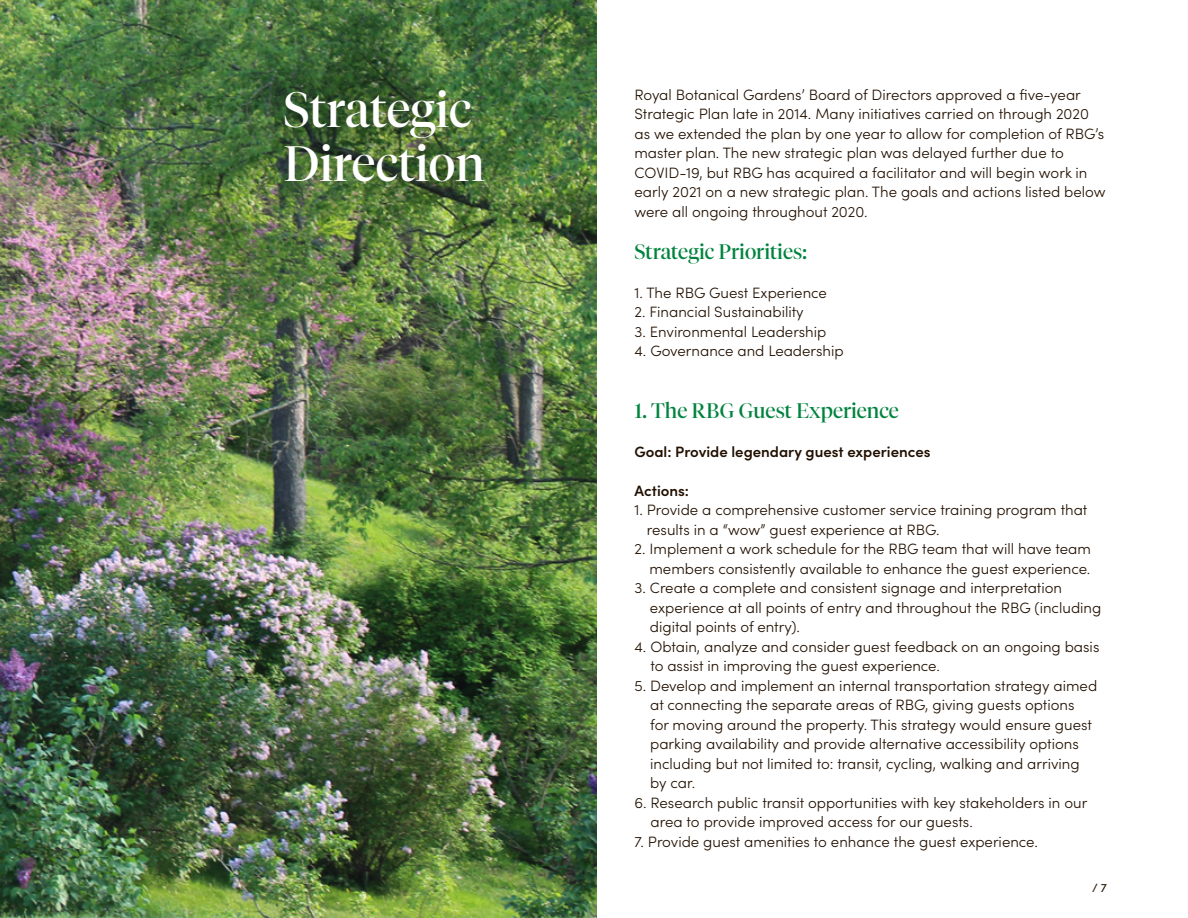
<style>
.page{position:relative;width:1188px;height:918px;background:#fff}
.page>*{position:absolute;margin:0;border:0;box-sizing:border-box;transform-origin:0 0}
.t1{font:49.5px/54px "Tiempos Fine";color:#fff}
.t2{font:21px "Tiempos Fine";color:#00833e}
.t3{font:300 15px/19.5px "Sofia Pro";color:#221000}
.t4{font:600 15px "Sofia Pro";color:#221000}
.t5{font:12px "Sofia Pro";color:#221000}
</style>
<div class="page">
<img style="left:0;top:0;width:596px;height:918px">
<h1 class="t1" style="left:284px;top:82px;width:203px">Strategic<br>Direction</h1>
<p class="t3" style="left:634px;top:84px;width:473px">Royal Botanical Gardens’ Board of Directors approved a five-year Strategic Plan late in 2014. Many initiatives carried on through 2020 as we extended the plan by one year to allow for completion of RBG’s master plan. The new strategic plan was delayed further due to COVID-19, but RBG has acquired a facilitator and will begin work in early 2021 on a new strategic plan. The goals and actions listed below were all ongoing throughout 2020.</p>
<h2 class="t2" style="left:634px;top:239px;width:174px">Strategic Priorities:</h2>
<p class="t3" style="left:634px;top:282px;width:194px">1. The RBG Guest Experience</p>
<p class="t3" style="left:634px;top:301px;width:171px">2. Financial Sustainability</p>
<p class="t3" style="left:634px;top:321px;width:193px">3. Environmental Leadership</p>
<p class="t3" style="left:634px;top:340px;width:211px">4. Governance and Leadership</p>
<h2 class="t2" style="left:634px;top:398px;width:266px">1. The RBG Guest Experience</h2>
<p class="t4" style="left:634px;top:440px;width:298px">Goal: Provide legendary guest experiences</p>
<p class="t4" style="left:634px;top:479px;width:56px">Actions:</p>
<p class="t3" style="left:647px;top:499px;width:442px;text-indent:-12px">1. Provide a comprehensive customer service training program that results in a “wow” guest experience at RBG.</p>
<p class="t3" style="left:634px;top:538px;width:458px;text-align:right">2. Implement a work schedule for the RBG team that will have team members consistently available to enhance the guest experience.</p>
<p class="t3" style="left:650px;top:577px;width:453px;text-indent:-15px">3. Create a complete and consistent signage and interpretation experience at all points of entry and throughout the RBG (including digital points of entry).</p>
<p class="t3" style="left:650px;top:636px;width:451px;text-indent:-16px">4. Obtain, analyze and consider guest feedback on an ongoing basis to assist in improving the guest experience.</p>
<p class="t3" style="left:650px;top:675px;width:449px;text-indent:-16px">5. Develop and implement an internal transportation strategy aimed at connecting the separate areas of RBG, giving guests options<br>for moving around the property. This strategy would ensure guest parking availability and provide alternative accessibility options including but not limited to: transit, cycling, walking and arriving by car.</p>
<p class="t3" style="left:651px;top:792px;width:438px;text-indent:-16px">6. Research public transit opportunities with key stakeholders in our area to provide improved access for our guests.</p>
<p class="t3" style="left:634px;top:831px;width:405px">7. Provide guest amenities to enhance the guest experience.</p>
<p class="t5" style="left:1092px;top:879px;width:16px">/ 7</p>
</div>
